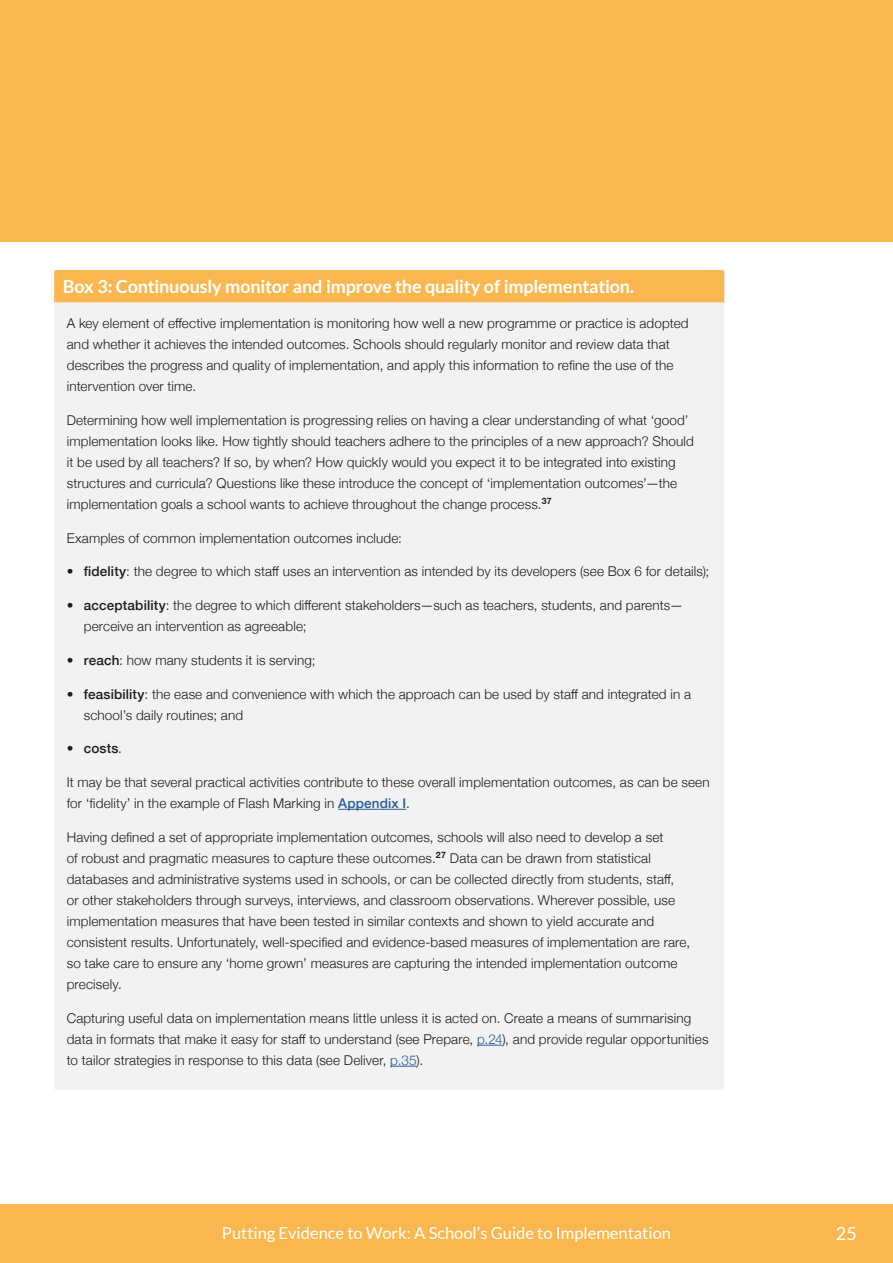
<style>
.page{position:relative;width:893px;height:1263px;background:#fff}
.page>*{position:absolute;margin:0;border:0;box-sizing:border-box;transform-origin:0 0}
.t1{font:700 18px "Lato";letter-spacing:-.01em;color:#fff}
.t2{font:18px "Lato";color:#fff}
.t3{font:16.5px "Lato";color:#fff}
.t4{font:300 13.5px/21px "Helvetica Neue";letter-spacing:.01em;color:#1d1d1b}
.t5{font:500 13.5px "Helvetica Neue";letter-spacing:.015em;color:#1d1d1b}
.s1{font-weight:500}
.s2{font-weight:300}
.s3{font-weight:500;color:#275b9b}
.s4{color:#275b9b}
</style>
<div class="page">
<div style="left:0;top:1205px;width:893px;height:58px;background:#fab750"></div>
<div style="left:0;top:0;width:893px;height:242px;background:#fab750"></div>
<div style="left:54px;top:270px;width:670px;height:32px;background:#fab750"></div>
<div style="left:54px;top:302px;width:670px;height:787px;background:#f3f2f2"></div>
<hr style="left:338px;top:809px;width:68px;height:1px;background:#275b9b">
<svg style="left:477px;top:1045px;width:25px;height:1px"></svg>
<svg style="left:390px;top:1066px;width:27px;height:1px"></svg>
<h1 class="t1" style="left:63px;top:276px;width:573px">Box 3: Continuously monitor and improve the quality of implementation.</h1>
<p class="t4" style="left:67px;top:312px;width:623px">A key element of effective implementation is monitoring how well a new programme or practice is adopted and whether it achieves the intended outcomes. Schools should regularly monitor and review data that describes the progress and quality of implementation, and apply this information to refine the use of the intervention over time.</p>
<p class="t4" style="left:67px;top:409px;width:629px">Determining how well implementation is progressing relies on having a clear understanding of what ‘good’ implementation looks like. How tightly should teachers adhere to the principles of a new approach? Should it be used by all teachers? If so, by when? How quickly would you expect it to be integrated into existing structures and curricula? Questions like these introduce the concept of ‘implementation outcomes’—the implementation goals a school wants to achieve throughout the change process.<sup>37</sup></p>
<p class="t4" style="left:67px;top:526px;width:337px">Examples of common implementation outcomes include:</p>
<p class="t4" style="left:67px;top:560px;width:644px"><span class="s1">• fidelity</span>: the degree to which staff uses an intervention as intended by its developers (see Box 6 for details);</p>
<p class="t4" style="left:84px;top:594px;width:601px;text-indent:-17px"><span class="s1">• acceptability</span>: the degree to which different stakeholders—such as teachers, students, and parents— perceive an intervention as agreeable;</p>
<p class="t4" style="left:67px;top:649px;width:250px"><span class="s1">• reach</span>: how many students it is serving;</p>
<p class="t4" style="left:84px;top:682px;width:609px;text-indent:-17px"><span class="s1">• feasibility</span>: the ease and convenience with which the approach can be used by staff and integrated in a school’s daily routines; and</p>
<p class="t5" style="left:67px;top:738px;width:57px">• costs<span class="s2">.</span></p>
<p class="t4" style="left:67px;top:771px;width:644px">It may be that several practical activities contribute to these overall implementation outcomes, as can be seen for ‘fidelity’ in the example of Flash Marking in <span class="s3">Appendix I</span>.</p>
<p class="t4" style="left:67px;top:826px;width:625px">Having defined a set of appropriate implementation outcomes, schools will also need to develop a set<br>of robust and pragmatic measures to capture these outcomes.<sup>27</sup> Data can be drawn from statistical databases and administrative systems used in schools, or can be collected directly from students, staff,<br>or other stakeholders through surveys, interviews, and classroom observations. Wherever possible, use implementation measures that have been tested in similar contexts and shown to yield accurate and consistent results. Unfortunately, well-specified and evidence-based measures of implementation are rare, so take care to ensure any ‘home grown’ measures are capturing the intended implementation outcome precisely.</p>
<p class="t4" style="left:67px;top:1006px;width:643px">Capturing useful data on implementation means little unless it is acted on. Create a means of summarising data in formats that make it easy for staff to understand (see Prepare, <span class="s4">p.24</span>), and provide regular opportunities to tailor strategies in response to this data (see Deliver, <span class="s4">p.35</span>).</p>
<p class="t3" style="left:222px;top:1224px;width:451px">Putting Evidence to Work: A School’s Guide to Implementation</p>
<h1 class="t2" style="left:836px;top:1224px;width:22px">25</h1>
</div>
